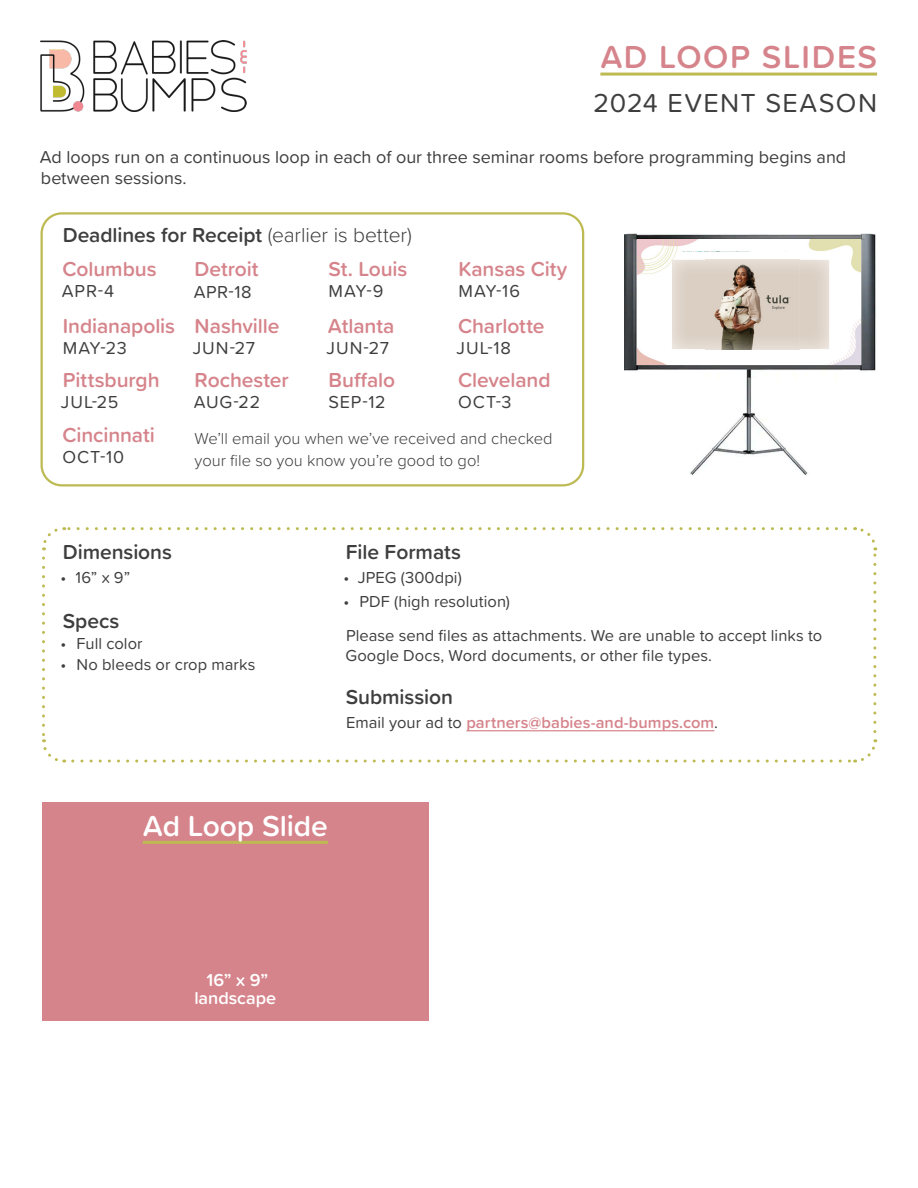
<style>
.page{position:relative;width:918px;height:1188px;background:#fff}
.page>*{position:absolute;margin:0;border:0;box-sizing:border-box;transform-origin:0 0}
.t1{font:600 33px "Proxima Soft";letter-spacing:.045em;color:#d6848b}
.t2{font:600 30px "Proxima Soft";letter-spacing:-.005em;color:#fff}
.t3{font:27px "Proxima Soft";letter-spacing:.045em;color:#3e3e3f}
.t4{font:600 21px "Proxima Soft";letter-spacing:-.005em;color:#d6848b}
.t5{font:600 21px "Proxima Soft";letter-spacing:-.005em;color:#3e3e3f}
.t6{font:18px/21.6px "Proxima Soft";color:#3e3e3f}
.t7{font:600 18px "Proxima Soft";letter-spacing:-.005em;color:#fff}
.t8{font:16.5px/34.5px "Proxima Soft";letter-spacing:.005em;color:#3e3e3f}
.t9{font:300 16.5px/21.6px "Proxima Soft";color:#3e3e3f}
.t10{font:600 16.5px "Proxima Soft";color:#d6848b}
.s1{font-weight:300}
.s2{font-weight:400;color:#3e3e3f}
</style>
<div class="page">
<div style="left:40px;top:212px;width:544px;height:274px;border:2px solid #beba52;border-radius:20px"></div>
<hr style="left:600px;top:73px;width:277px;height:3px;background:#beba52">
<img style="left:40px;top:40px;width:207px;height:71px">
<svg style="left:42px;top:558px;width:23px;height:205px"></svg>
<svg style="left:73px;top:739px;width:805px;height:24px"></svg>
<svg style="left:855px;top:527px;width:22px;height:205px"></svg>
<svg style="left:42px;top:527px;width:804px;height:23px"></svg>
<hr style="left:466px;top:730px;width:248px;height:1px;background:#d6848b">
<div style="left:42px;top:802px;width:387px;height:218px;background:#d6848b"></div>
<hr style="left:143px;top:841px;width:185px;height:3px;background:#beba52">
<img style="left:624px;top:234px;width:252px;height:241px">
<img style="left:638px;top:240px;width:223px;height:125px">
<div style="left:680px;top:252px;width:140px;height:104px;background:#fff"></div>
<div style="left:670px;top:257px;width:160px;height:93px;background:#fff;opacity:.75"></div>
<p class="t1" style="left:600px;top:32px;width:278px">AD LOOP SLIDES</p>
<p class="t3" style="left:593px;top:82px;width:285px">2024 EVENT SEASON</p>
<p class="t6" style="left:40px;top:145px;width:808px">Ad loops run on a continuous loop in each of our three seminar rooms before programming begins and between sessions.</p>
<p class="t5" style="left:63px;top:219px;width:351px">Deadlines for Receipt <span class="s1">(earlier is better)</span></p>
<p class="t4" style="left:63px;top:253px;width:96px">Columbus</p>
<p class="t6" style="left:62px;top:279px;width:54px">APR-4</p>
<p class="t4" style="left:63px;top:310px;width:114px">Indianapolis</p>
<p class="t6" style="left:63px;top:337px;width:66px">MAY-23</p>
<p class="t4" style="left:63px;top:364px;width:98px">Pittsburgh</p>
<p class="t6" style="left:61px;top:390px;width:59px">JUL-25</p>
<p class="t4" style="left:195px;top:254px;width:65px">Detroit</p>
<p class="t6" style="left:194px;top:280px;width:59px">APR-18</p>
<p class="t4" style="left:195px;top:311px;width:86px">Nashville</p>
<p class="t6" style="left:193px;top:337px;width:64px">JUN-27</p>
<p class="t4" style="left:195px;top:364px;width:96px">Rochester</p>
<p class="t6" style="left:194px;top:390px;width:68px">AUG-22</p>
<p class="t4" style="left:329px;top:254px;width:81px">St. Louis</p>
<p class="t6" style="left:329px;top:280px;width:56px">MAY-9</p>
<p class="t4" style="left:328px;top:311px;width:68px">Atlanta</p>
<p class="t6" style="left:327px;top:337px;width:64px">JUN-27</p>
<p class="t4" style="left:329px;top:364px;width:68px">Buffalo</p>
<p class="t6" style="left:328px;top:390px;width:59px">SEP-12</p>
<p class="t4" style="left:459px;top:254px;width:110px">Kansas City</p>
<p class="t6" style="left:459px;top:280px;width:63px">MAY-16</p>
<p class="t4" style="left:458px;top:311px;width:88px">Charlotte</p>
<p class="t6" style="left:457px;top:337px;width:56px">JUL-18</p>
<p class="t4" style="left:458px;top:364px;width:94px">Cleveland</p>
<p class="t6" style="left:458px;top:390px;width:55px">OCT-3</p>
<p class="t4" style="left:63px;top:419px;width:94px">Cincinnati</p>
<p class="t6" style="left:63px;top:445px;width:63px">OCT-10</p>
<p class="t9" style="left:194px;top:427px;width:360px">We’ll email you when we’ve received and checked your file so you know you’re good to go!</p>
<p class="t5" style="left:63px;top:536px;width:111px">Dimensions</p>
<p class="t8" style="left:61px;top:559px;width:71px">• 16” x 9”</p>
<p class="t5" style="left:63px;top:605px;width:58px">Specs</p>
<p class="t8" style="left:61px;top:625px;width:84px">• Full color</p>
<p class="t8" style="left:61px;top:646px;width:196px">• No bleeds or crop marks</p>
<p class="t5" style="left:346px;top:536px;width:117px">File Formats</p>
<p class="t8" style="left:344px;top:559px;width:120px">• JPEG (300dpi)</p>
<p class="t8" style="left:344px;top:583px;width:480px">• PDF (high resolution)<br>Please send files as attachments. We are unable to accept links to</p>
<p class="t8" style="left:345px;top:637px;width:368px">Google Docs, Word documents, or other file types.</p>
<p class="t5" style="left:346px;top:682px;width:109px">Submission</p>
<p class="t10" style="left:346px;top:710px;width:374px"><span class="s2">Email your ad to</span> partners@babies-and-bumps.com<span class="s2">.</span></p>
<p class="t2" style="left:143px;top:804px;width:187px">Ad Loop Slide</p>
<p class="t7" style="left:206px;top:967px;width:63px">16” x 9”</p>
<p class="t7" style="left:194px;top:985px;width:83px">landscape</p>
</div>
